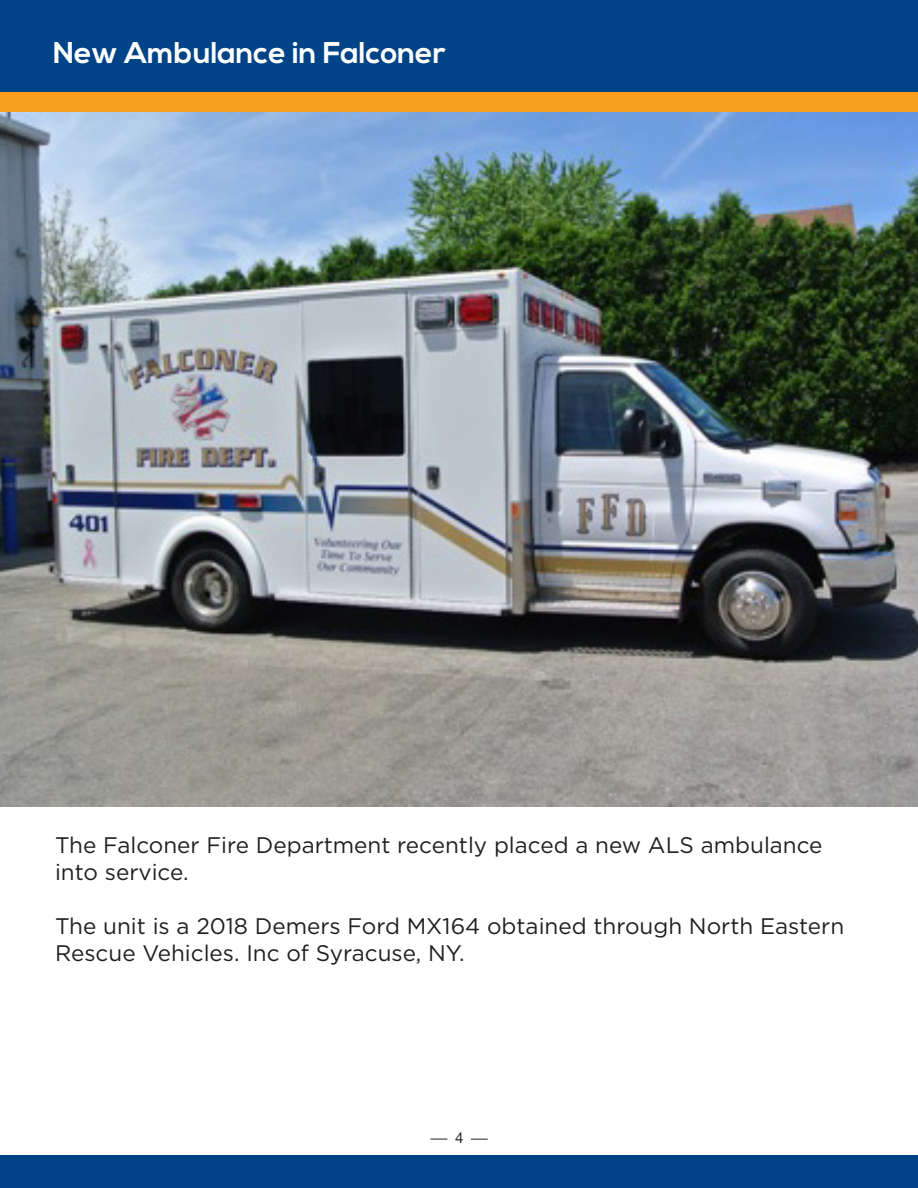
<style>
.page{position:relative;width:918px;height:1188px;background:#fff}
.page>*{position:absolute;margin:0;border:0;box-sizing:border-box;transform-origin:0 0}
.t1{font:700 30px "Nexa";color:#fff}
.t2{font:22.5px/27px "Gotham";color:#231f20}
.t3{font:15px "Helvetica Neue";color:#231f20}
</style>
<div class="page">
<svg style="left:430px;top:1139px;width:17px;height:1px"></svg>
<svg style="left:471px;top:1139px;width:17px;height:1px"></svg>
<div style="left:0;top:0;width:918px;height:92px;background:#014387"></div>
<div style="left:0;top:92px;width:918px;height:21px;background:#f89f1c"></div>
<div style="left:0;top:1156px;width:918px;height:32px;background:#014387"></div>
<img style="left:0;top:113px;width:918px;height:694px">
<p class="t1" style="left:53px;top:35px;width:394px">New Ambulance in Falconer</p>
<p class="t2" style="left:55px;top:831px;width:769px">The Falconer Fire Department recently placed a new ALS ambulance into service.</p>
<p class="t2" style="left:55px;top:912px;width:791px">The unit is a 2018 Demers Ford MX164 obtained through North Eastern<br>Rescue Vehicles. Inc of Syracuse, NY.</p>
<p class="t3" style="left:455px;top:1127px;width:10px">4</p>
</div>
